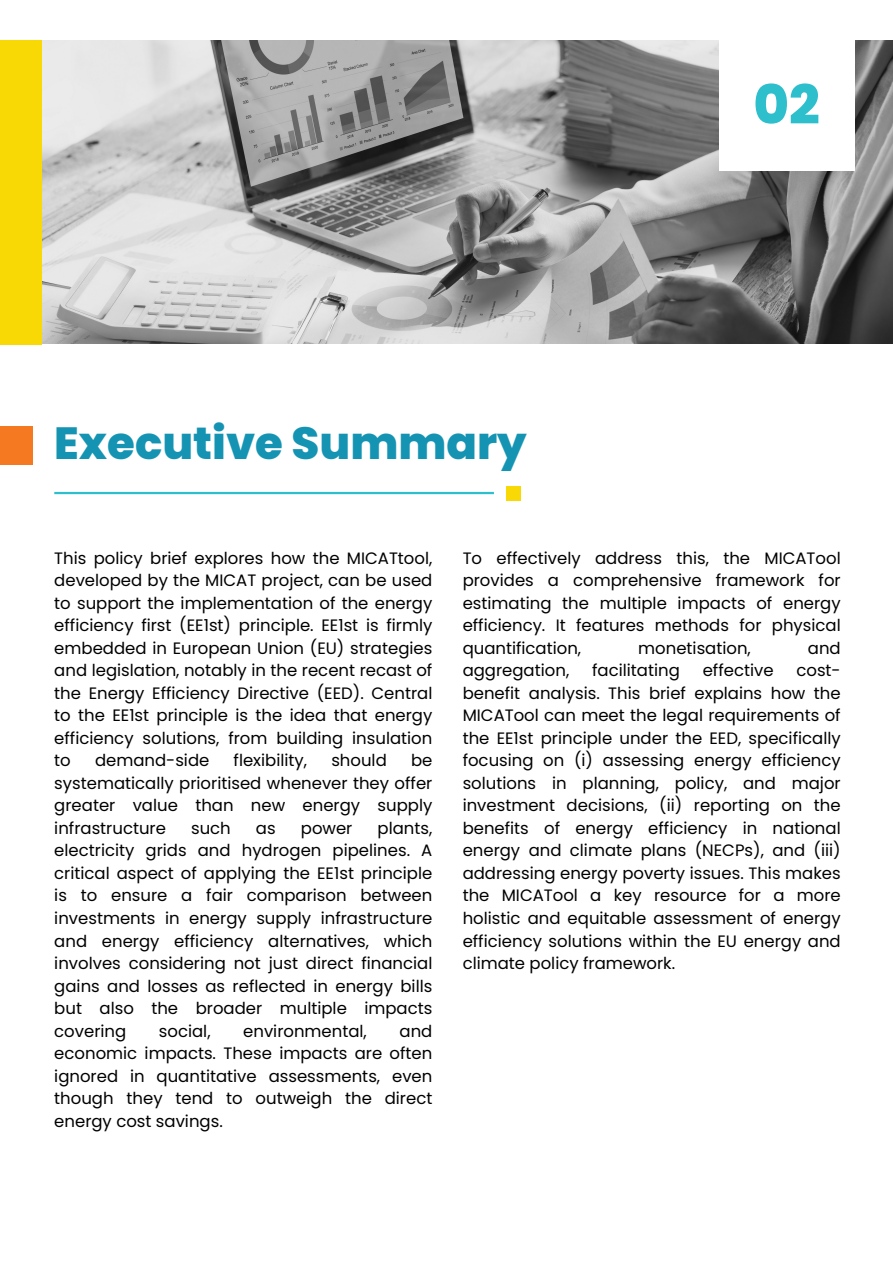
<style>
.page{position:relative;width:893px;height:1264px;background:#fff}
.page>*{position:absolute;margin:0;border:0;box-sizing:border-box;transform-origin:0 0}
.t1{font:800 54.15px "Poppins";color:#2dbfcc}
.t2{font:800 45px "Poppins";color:#1494b2}
.t3{font:16.5px/22.5px "Poppins";color:#000;text-align:justify}
</style>
<div class="page">
<img style="left:41px;top:40px;width:851px;height:304px">
<div style="left:719px;top:40px;width:135px;height:130px;background:#fff"></div>
<div style="left:0;top:40px;width:41px;height:304px;background:#f8d905"></div>
<hr style="left:54px;top:492px;width:440px;height:2px;background:#2dbfcc">
<div style="left:506px;top:486px;width:15px;height:14px;background:#f8d905"></div>
<div style="left:0;top:426px;width:33px;height:38px;background:#f47920"></div>
<p class="t2" style="left:54px;top:412px;width:474px">Executive Summary</p>
<h1 class="t1" style="left:753px;top:67px;width:68px">02</h1>
<p class="t3" style="left:54px;top:547px;width:379px">This policy brief explores how the MICATtool, developed by the MICAT project, can be used to support the implementation of the energy efficiency first (EE1st) principle. EE1st is firmly embedded in European Union (EU) strategies and legislation, notably in the recent recast of the Energy Efficiency Directive (EED). Central to the EE1st principle is the idea that energy efficiency solutions, from building insulation to</p>
<p class="t3" style="left:95px;top:749px;width:116px">demand-side</p>
<p class="t3" style="left:233px;top:749px;width:75px">flexibility,</p>
<p class="t3" style="left:331px;top:749px;width:57px">should</p>
<p class="t3" style="left:54px;top:749px;width:379px;text-indent:356px">be systematically prioritised whenever they offer greater value than new energy supply infrastructure</p>
<p class="t3" style="left:54px;top:817px;width:379px;text-indent:323px">plants, electricity grids and hydrogen pipelines. A critical aspect of applying the EE1st principle is to ensure a fair comparison between investments in energy supply infrastructure and energy efficiency alternatives, which involves considering not just direct financial gains and losses as reflected in energy bills but also the broader multiple impacts covering</p>
<p class="t3" style="left:191px;top:817px;width:41px">such</p>
<p class="t3" style="left:256px;top:817px;width:21px">as</p>
<p class="t3" style="left:301px;top:817px;width:53px">power</p>
<p class="t3" style="left:159px;top:1019px;width:53px">social,</p>
<p class="t3" style="left:243px;top:1019px;width:125px">environmental,</p>
<p class="t3" style="left:54px;top:1019px;width:379px;text-indent:345px">and economic impacts. These impacts are often ignored in quantitative assessments, even though they tend to outweigh the direct energy cost savings.</p>
<p class="t3" style="left:462px;top:547px;width:379px">To effectively address this, the MICATool provides a comprehensive framework for estimating the multiple impacts of energy efficiency. It features methods for physical quantification,</p>
<p class="t3" style="left:638px;top:637px;width:114px">monetisation,</p>
<p class="t3" style="left:807px;top:637px;width:34px">and</p>
<p class="t3" style="left:462px;top:659px;width:108px">aggregation,</p>
<p class="t3" style="left:592px;top:659px;width:89px">facilitating</p>
<p class="t3" style="left:702px;top:659px;width:72px">effective</p>
<p class="t3" style="left:462px;top:659px;width:379px;text-indent:334px">cost&shy;benefit analysis. This brief explains how the MICATool can meet the legal requirements of the EE1st principle under the EED, specifically focusing on (i) assessing energy efficiency solutions in planning, policy, and major investment decisions, (ii) reporting on the benefits of energy efficiency in national energy and climate plans (NECPs), and (iii) addressing energy poverty issues. This makes the MICATool a key resource for a more holistic and equitable assessment of energy efficiency solutions within the EU energy and climate policy framework.</p>
</div>
